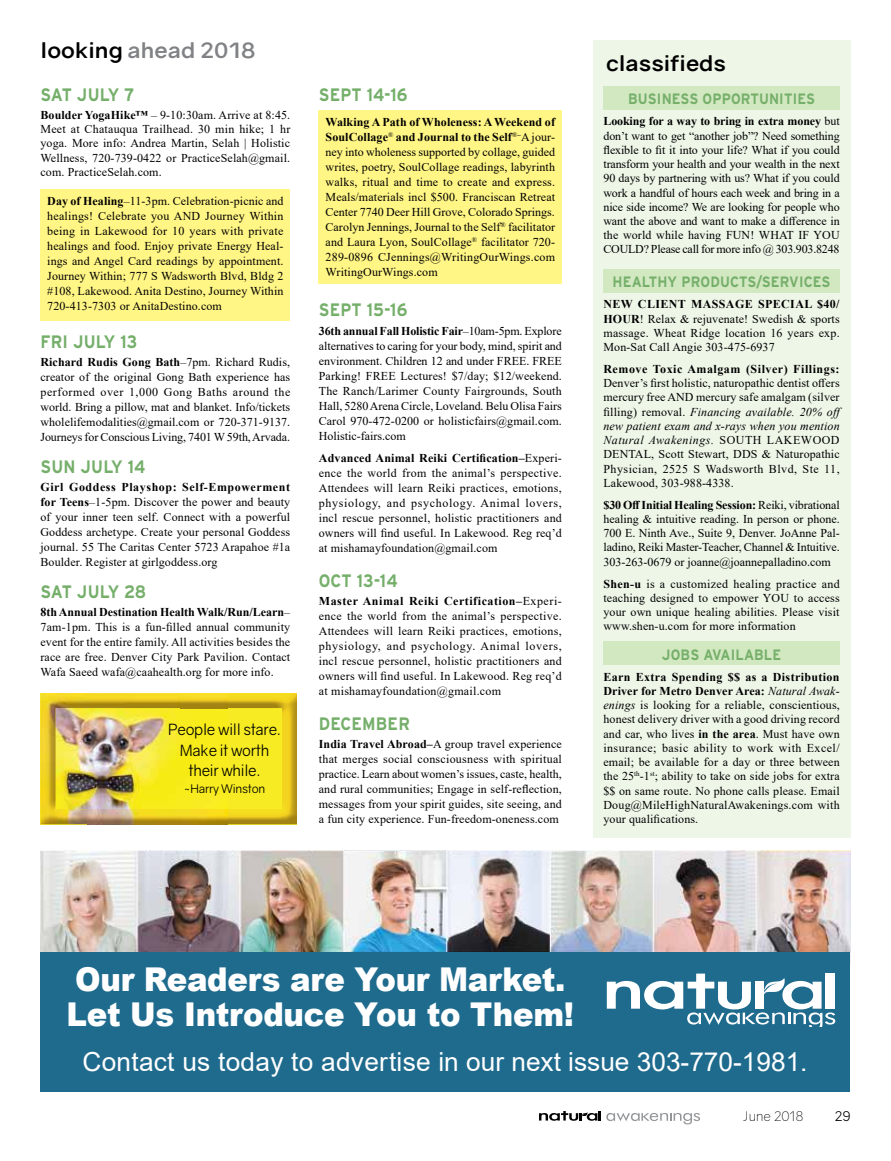
<style>
.page{position:relative;width:891px;height:1161px;background:#fff}
.page>*{position:absolute;margin:0;border:0;box-sizing:border-box;transform-origin:0 0}
.t1{font:900 32.85px/35.1px "Arial";letter-spacing:-.01em;color:#fff;scale:.94 1}
.t2{font:26.25px "Arial";letter-spacing:.01em;color:#fff}
.t3{font:700 21px "Gravity";color:#808285;scale:1.1 1}
.t4{font:700 21px "Gravity";color:#000;scale:1.1 1}
.t5{font:700 18px "Interstate";letter-spacing:.01em;color:#75af6a;scale:.9 1}
.t6{font:700 18px "Interstate";letter-spacing:-.02em;color:#75af6a;scale:.9 1}
.t7{font:15.6px/20.4px "Gravity";letter-spacing:-.02em;color:#000;text-align:center}
.t8{font:700 15px "Interstate";letter-spacing:.01em;color:#75af6a;scale:.9 1}
.t9{font:300 13.5px "Gravity";letter-spacing:-.01em;color:#000}
.t10{font:13.5px "Gravity";color:#000}
.t11{font:12px/15px "Times New Roman";letter-spacing:.01em;color:#000;text-align:justify}
.t12{font:700 12px "Times New Roman";letter-spacing:.045em;color:#000}
.t13{font:12px "Gravity";letter-spacing:-.02em;color:#000}
.s1{color:#000}
.s2{font-weight:700}
.s3{font-style:italic}
</style>
<div class="page">
<div style="left:319px;top:110px;width:243px;height:174px;background:#fff685"></div>
<div style="left:593px;top:40px;width:257px;height:798px;background:#eef6e8"></div>
<div style="left:603px;top:86px;width:237px;height:24px;background:#d2e8c1"></div>
<div style="left:603px;top:269px;width:237px;height:24px;background:#d2e8c1"></div>
<div style="left:603px;top:642px;width:237px;height:23px;background:#d2e8c1"></div>
<div style="left:41px;top:189px;width:249px;height:131px;background:#fff685"></div>
<img style="left:40px;top:851px;width:810px;height:101px">
<div style="left:40px;top:952px;width:810px;height:139px;background:#1f6b8e"></div>
<svg style="left:607px;top:974px;width:228px;height:53px"></svg>
<img style="left:87px;top:708px;width:141px;height:101px">
<img style="left:228px;top:693px;width:69px;height:131px">
<img style="left:41px;top:693px;width:140px;height:44px">
<img style="left:181px;top:693px;width:47px;height:15px">
<img style="left:41px;top:737px;width:46px;height:87px">
<img style="left:87px;top:809px;width:141px;height:15px">
<svg style="left:539px;top:1111px;width:161px;height:13px"></svg>
<h3 class="t3" style="left:40px;top:37px;width:197px"><span class="s1">looking</span> ahead 2018</h3>
<h3 class="t5" style="left:40px;top:85px;width:106px">SAT JULY 7</h3>
<p class="t11" style="left:40px;top:107px;width:251px;line-height:14.4px"><span class="s2">Boulder YogaHike™</span> – 9-10:30am. Arrive at 8:45.<br>Meet at Chatauqua Trailhead. 30 min hike; 1 hr yoga. More info: Andrea Martin, Selah | Holistic Wellness, 720-739-0422 or PracticeSelah@gmail. com. PracticeSelah.com.</p>
<p class="t11" style="left:47px;top:194px;width:238px"><span class="s2">Day of Healing</span>–11-3pm. Celebration-picnic and healings! Celebrate you AND Journey Within being in Lakewood for 10 years with private healings and food. Enjoy private Energy Heal&shy;ings and Angel Card readings by appointment.<br>Journey Within; 777 S Wadsworth Blvd, Bldg 2 #108, Lakewood. Anita Destino, Journey Within 720-413-7303 or AnitaDestino.com</p>
<h3 class="t5" style="left:40px;top:332px;width:109px">FRI JULY 13</h3>
<p class="t11" style="left:40px;top:354px;width:251px"><span class="s2">Richard Rudis Gong Bath</span>–7pm. Richard Rudis, creator of the original Gong Bath experience has performed over 1,000 Gong Baths around the world. Bring a pillow, mat and blanket. Info/tickets wholelifemodalities@gmail.com or 720-371-9137.<br>Journeys for Conscious Living, 7401 W 59th, Arvada.</p>
<h3 class="t5" style="left:40px;top:456px;width:118px">SUN JULY 14</h3>
<p class="t11" style="left:40px;top:479px;width:251px"><span class="s2">Girl Goddess Playshop: Self-Empowerment for Teens</span>–1-5pm. Discover the power and beauty of your inner teen self. Connect with a powerful Goddess archetype. Create your personal Goddess journal. 55 The Caritas Center 5723 Arapahoe #1a Boulder. Register at girlgoddess.org</p>
<h3 class="t6" style="left:40px;top:581px;width:119px">SAT JULY 28</h3>
<p class="t11" style="left:40px;top:604px;width:251px"><span class="s2">8th Annual Destination Health Walk/Run/Learn</span>– 7am-1pm. This is a fun-filled annual community event for the entire family. All activities besides the race are free. Denver City Park Pavilion. Contact Wafa Saeed wafa@caahealth.org for more info.</p>
<h3 class="t7" style="left:168px;top:719px;width:114px">People will stare.<br>Make it worth their while.</h3>
<p class="t13" style="left:184px;top:782px;width:83px">~Harry Winston</p>
<h3 class="t5" style="left:319px;top:85px;width:100px">SEPT 14-16</h3>
<p class="t11" style="left:326px;top:114px;width:231px"><span class="s2">Walking A Path of Wholeness: A Weekend of SoulCollage</span><sup>®</sup> <span class="s2">and Journal to the Self</span><sup>®</sup><sup>–</sup>A jour&shy;ney into wholeness supported by collage, guided writes, poetry, SoulCollage readings, labyrinth walks, ritual and time to create and express.<br>Meals/materials incl $500. Franciscan Retreat Center 7740 Deer Hill Grove, Colorado Springs.<br>Carolyn Jennings, Journal to the Self<sup>®</sup> facilitator and Laura Lyon, SoulCollage<sup>®</sup> facilitator 720- 289-0896 CJennings@WritingOurWings.com WritingOurWings.com</p>
<h3 class="t5" style="left:319px;top:300px;width:100px">SEPT 15-16</h3>
<p class="t11" style="left:319px;top:323px;width:245px"><span class="s2">36th annual Fall Holistic Fair</span>–10am-5pm. Explore alternatives to caring for your body, mind, spirit and environment. Children 12 and under FREE. FREE Parking! FREE Lectures! $7/day; $12/weekend.<br>The Ranch/Larimer County Fairgrounds, South Hall, 5280 Arena Circle, Loveland. Belu Olisa Fairs Carol 970-472-0200 or holisticfairs@gmail.com.<br>Holistic-fairs.com</p>
<p class="t11" style="left:319px;top:450px;width:245px"><span class="s2">Advanced Animal Reiki Certification–</span>Experi&shy;ence the world from the animal’s perspective.<br>Attendees will learn Reiki practices, emotions, physiology, and psychology. Animal lovers, incl rescue personnel, holistic practitioners and owners will find useful. In Lakewood. Reg req’d at mishamayfoundation@gmail.com</p>
<h3 class="t5" style="left:319px;top:570px;width:89px">OCT 13-14</h3>
<p class="t11" style="left:319px;top:593px;width:245px"><span class="s2">Master Animal Reiki Certification–</span>Experi&shy;ence the world from the animal’s perspective.<br>Attendees will learn Reiki practices, emotions, physiology, and psychology. Animal lovers, incl rescue personnel, holistic practitioners and owners will find useful. In Lakewood. Reg req’d at mishamayfoundation@gmail.com</p>
<h3 class="t5" style="left:319px;top:713px;width:103px">DECEMBER</h3>
<p class="t11" style="left:319px;top:736px;width:245px"><span class="s2">India Travel Abroad–</span>A group travel experience that merges social consciousness with spiritual practice. Learn about women’s issues, caste, health, and rural communities; Engage in self-reflection, messages from your spirit guides, site seeing, and a fun city experience. Fun-freedom-oneness.com</p>
<h3 class="t4" style="left:606px;top:50px;width:110px">classifieds</h3>
<p class="t8" style="left:628px;top:91px;width:209px">BUSINESS OPPORTUNITIES</p>
<p class="t11" style="left:603px;top:114px;width:238px;line-height:14.2px"><span class="s2">Looking for a way to bring in extra money</span> but don’t want to get “another job”? Need something flexible to fit it into your life? What if you could transform your health and your wealth in the next 90 days by partnering with us? What if you could work a handful of hours each week and bring in a nice side income? We are looking for people who want the above and want to make a difference in the world while having FUN! WHAT IF YOU COULD? Please call for more info @ 303.903.8248</p>
<p class="t8" style="left:613px;top:274px;width:244px">HEALTHY PRODUCTS/SERVICES</p>
<p class="t11" style="left:603px;top:297px;width:238px;line-height:14.2px"><span class="s2">NEW CLIENT MASSAGE SPECIAL $40/ HOUR</span>! Relax &amp; rejuvenate! Swedish &amp; sports massage. Wheat Ridge location 16 years exp.<br>Mon-Sat Call Angie 303-475-6937</p>
<p class="t12" style="left:603px;top:360px;width:238px">Remove Toxic Amalgam (Silver) Fillings:</p>
<p class="t11" style="left:603px;top:376px;width:242px;line-height:14.2px;text-align:left">Denver’s first holistic, naturopathic dentist offers mercury free AND mercury safe amalgam (silver filling) removal. <span class="s3">Financing available. 20% off new patient exam and x-rays when you mention Natural Awakenings.</span> SOUTH LAKEWOOD DENTAL, Scott Stewart, DDS &amp; Naturopathic Physician, 2525 S Wadsworth Blvd, Ste 11, Lakewood, 303-988-4338.</p>
<p class="t11" style="left:603px;top:497px;width:238px;line-height:14.2px"><span class="s2">$30 Off Initial Healing Session:</span> Reiki, vibrational healing &amp; intuitive reading. In person or phone.<br>700 E. Ninth Ave., Suite 9, Denver. JoAnne Pal&shy;ladino, Reiki Master-Teacher, Channel &amp; Intuitive.<br>303-263-0679 or joanne@joannepalladino.com</p>
<p class="t11" style="left:603px;top:576px;width:238px;line-height:14.2px"><span class="s2">Shen-u</span> is a customized healing practice and teaching designed to empower YOU to access your own unique healing abilities. Please visit www.shen-u.com for more information</p>
<p class="t8" style="left:662px;top:646px;width:134px">JOBS AVAILABLE</p>
<p class="t11" style="left:603px;top:669px;width:238px;line-height:14.2px"><span class="s2">Earn Extra Spending $$ as a Distribution Driver for Metro Denver Area:</span> <span class="s3">Natural Awak&shy;enings</span> is looking for a reliable, conscientious, honest delivery driver with a good driving record and car, who lives <span class="s2">in the area</span>. Must have own insurance; basic ability to work with Excel/ email; be available for a day or three between the 25<sup>th</sup>-1<sup>st</sup>; ability to take on side jobs for extra $$ on same route. No phone calls please. Email Doug@MileHighNaturalAwakenings.com with your qualifications.</p>
<h1 class="t1" style="left:67px;top:961px;width:541px">Our Readers are Your Market.<br>Let Us Introduce You to Them!</h1>
<h2 class="t2" style="left:83px;top:1044px;width:727px">Contact us today to advertise in our next issue 303-770-1981.</h2>
<p class="t9" style="left:743px;top:1108px;width:62px">June 2018</p>
<p class="t10" style="left:835px;top:1107px;width:18px">29</p>
</div>
